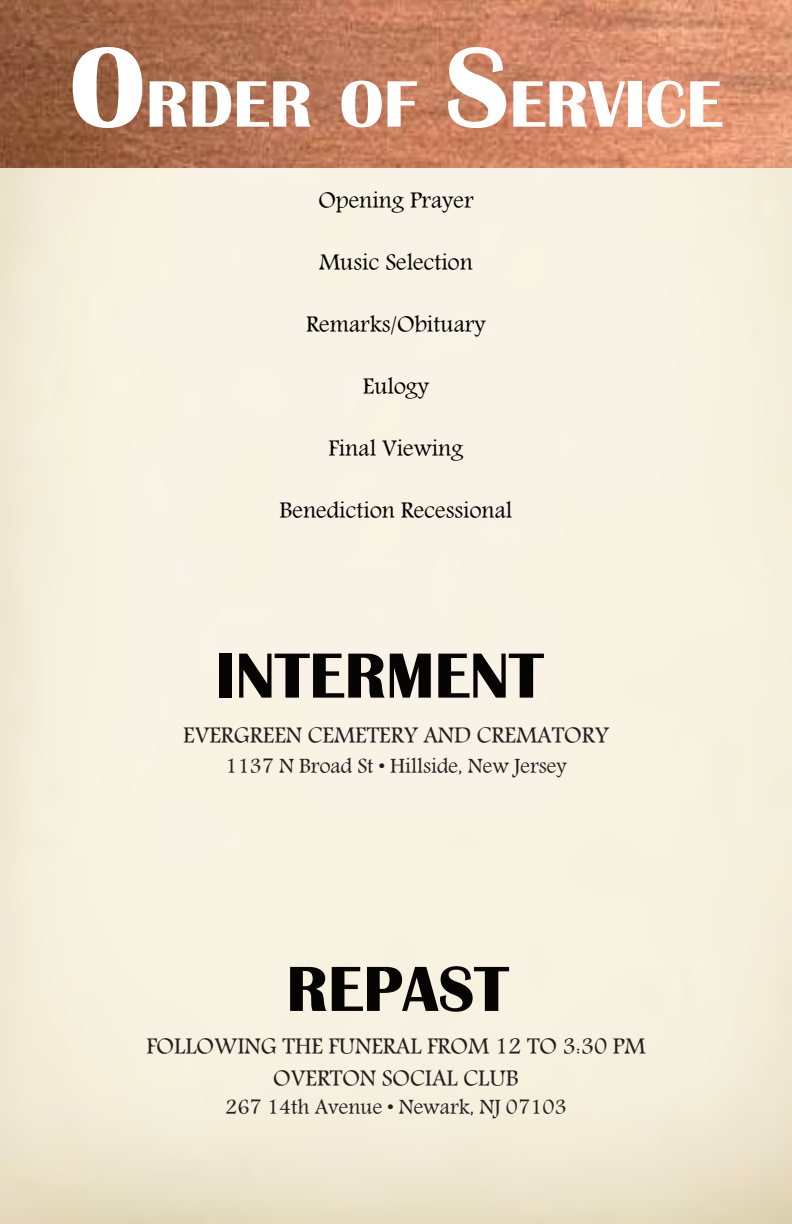
<style>
.page{position:relative;width:792px;height:1224px;background:#fff}
.page>*{position:absolute;margin:0;border:0;box-sizing:border-box;transform-origin:0 0}
.t1{font:68px "Ayar Juno";color:#fff}
.t2{font:66px "Ayar Juno";color:#070504}
.t3{font:24px "Andalus";color:#000}
.t4{font:24px/32px "Andalus";color:#231f20;text-align:center}
.t5{font:22px "Andalus";color:#231f20}
.s1{font-size:117.4px}
</style>
<div class="page">
<img style="left:0;top:167px;width:792px;height:1057px">
<img style="left:0;top:0;width:792px;height:167px">
<h1 class="t1" style="left:69px;top:55px;width:655px"><span class="s1">O</span>RDER OF <span class="s1">S</span>ERVICE</h1>
<p class="t3" style="left:318px;top:182px;width:157px">Opening Prayer</p>
<p class="t3" style="left:319px;top:244px;width:155px">Music Selection</p>
<p class="t3" style="left:306px;top:306px;width:181px">Remarks/Obituary</p>
<p class="t3" style="left:363px;top:368px;width:68px">Eulogy</p>
<p class="t3" style="left:328px;top:430px;width:137px">Final Viewing</p>
<p class="t3" style="left:280px;top:492px;width:234px">Benediction Recessional</p>
<h2 class="t2" style="left:215px;top:628px;width:330px">INTERMENT</h2>
<p class="t4" style="left:183px;top:720px;width:427px">EVERGREEN CEMETERY AND CREMATORY</p>
<p class="t5" style="left:225px;top:750px;width:343px">1137 N Broad St • Hillside, New Jersey</p>
<h2 class="t2" style="left:286px;top:941px;width:224px">REPAST</h2>
<p class="t4" style="left:146px;top:1031px;width:501px">FOLLOWING THE FUNERAL FROM 12 TO 3:30 PM<br>OVERTON SOCIAL CLUB</p>
<p class="t5" style="left:225px;top:1090px;width:343px">267 14th Avenue • Newark, NJ 07103</p>
</div>
